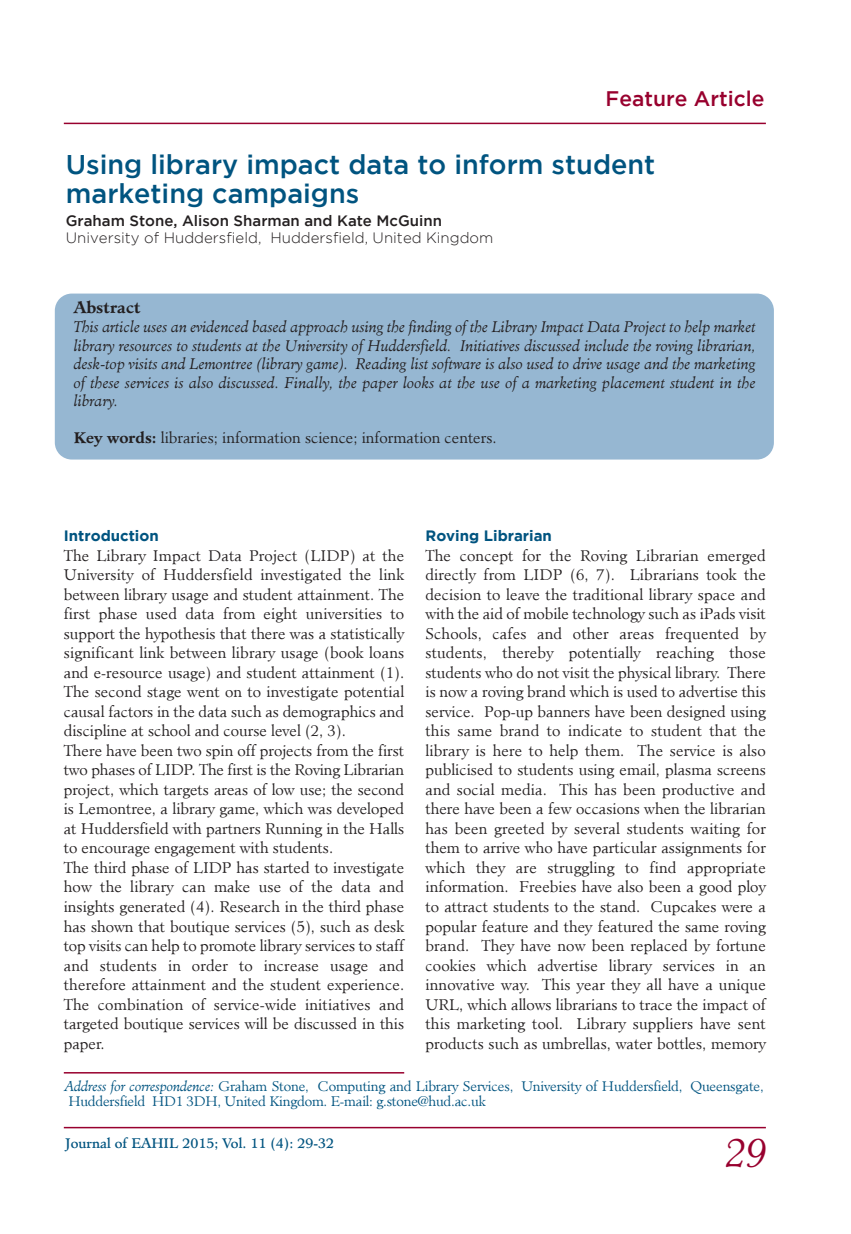
<style>
.page{position:relative;width:851px;height:1234px;background:#fff}
.page>*{position:absolute;margin:0;border:0;box-sizing:border-box;transform-origin:0 0}
.t1{font:italic 300 42px "Minister";color:#98002e}
.t2{font:500 27px/28.5px "Gotham";color:#005480}
.t3{font:500 21px "Gotham";color:#98002e}
.t4{font:700 15.75px "Minister";color:#231f20}
.t5{font:300 15px/19.5px "Minister";color:#231f20}
.t6{font:italic 300 15px/18.5px "Minister";color:#231f20;text-align:justify}
.t7{font:300 15px "Gotham";color:#231f20}
.t8{font:500 15px "Gotham";color:#231f20}
.t9{font:700 15px "Gotham";color:#005480}
.t10{font:300 13.5px/15px "Minister";letter-spacing:-.015em;color:#005480}
.t11{font:13.5px "Minister";color:#005480}
.s1{font-weight:700}
.s2{font-style:italic}
</style>
<div class="page">
<hr style="left:64px;top:1126px;width:701px;height:2px;background:#98002e">
<hr style="left:64px;top:123px;width:701px;height:1px;background:#98002e">
<div style="left:55px;top:293px;width:718px;height:166px;background:#96b7d2"></div>
<hr style="left:64px;top:1071px;width:340px;height:2px;background:#98002e">
<h3 class="t3" style="left:605px;top:91px;width:160px">Feature Article</h3>
<h2 class="t2" style="left:66px;top:152px;width:591px">Using library impact data to inform student marketing campaigns</h2>
<p class="t8" style="left:66px;top:215px;width:378px">Graham Stone, Alison Sharman and Kate McGuinn</p>
<p class="t7" style="left:66px;top:232px;width:429px">University of Huddersfield, Huddersfield, United Kingdom</p>
<p class="t4" style="left:74px;top:301px;width:68px">Abstract</p>
<p class="t6" style="left:74px;top:319px;width:683px">This article uses an evidenced based approach using the finding of the Library Impact Data Project to help market library resources to students at the University of Huddersfield. Initiatives discussed include the roving librarian, desk-top visits and Lemontree (library game). Reading list software is also used to drive usage and the marketing of these services is also discussed. Finally, the paper looks at the use of a marketing placement student in the library.</p>
<p class="t5" style="left:74px;top:429px;width:424px"><span class="s1">Key words:</span> libraries; information science; information centers.</p>
<p class="t9" style="left:64px;top:530px;width:96px">Introduction</p>
<p class="t5" style="left:64px;top:546px;width:342px">The Library Impact Data Project (LIDP) at the University of Huddersfield investigated the link between library usage and student attainment. The first phase used data from eight universities to support the hypothesis that there was a statistically significant link between library usage (book loans and e-resource usage) and student attainment (1).<br>The second stage went on to investigate potential causal factors in the data such as demographics and discipline at school and course level (2, 3).<br>There have been two spin off projects from the first two phases of LIDP. The first is the Roving Librarian project, which targets areas of low use; the second is Lemontree, a library game, which was developed at Huddersfield with partners Running in the Halls to encourage engagement with students.<br>The third phase of LIDP has started to investigate how the library can make use of the data and insights generated (4). Research in the third phase has shown that boutique services (5), such as desk top visits can help to promote library services to staff and students in order to increase usage and therefore attainment and the student experience.<br>The combination of service-wide initiatives and targeted boutique services will be discussed in this paper.</p>
<p class="t9" style="left:425px;top:530px;width:128px">Roving Librarian</p>
<p class="t5" style="left:425px;top:546px;width:342px;text-align:justify">The concept for the Roving Librarian emerged directly from LIDP (6, 7). Librarians took the decision to leave the traditional library space and with the aid of mobile technology such as iPads visit Schools, cafes and other areas frequented by students, thereby potentially reaching those students who do not visit the physical library. There is now a roving brand which is used to advertise this service. Pop-up banners have been designed using this same brand to indicate to student that the library is here to help them. The service is also publicised to students using email, plasma screens and social media. This has been productive and there have been a few occasions when the librarian has been greeted by several students waiting for them to arrive who have particular assignments for which they are struggling to find appropriate information. Freebies have also been a good ploy to attract students to the stand. Cupcakes were a popular feature and they featured the same roving brand. They have now been replaced by fortune cookies which advertise library services in an innovative way. This year they all have a unique URL, which allows librarians to trace the impact of this marketing tool. Library suppliers have sent products such as umbrellas, water bottles, memory</p>
<p class="t10" style="left:65px;top:1079px;width:700px"><span class="s2">Address for correspondence:</span> Graham Stone, Computing and Library Services, University of Huddersfield, Queensgate,<br>Huddersfield HD1 3DH, United Kingdom. E-mail: g.stone@hud.ac.uk</p>
<p class="t11" style="left:65px;top:1137px;width:270px">Journal of EAHIL 2015; Vol. 11 (4): 29-32</p>
<h1 class="t1" style="left:722px;top:1137px;width:44px">3:</h1>
</div>
